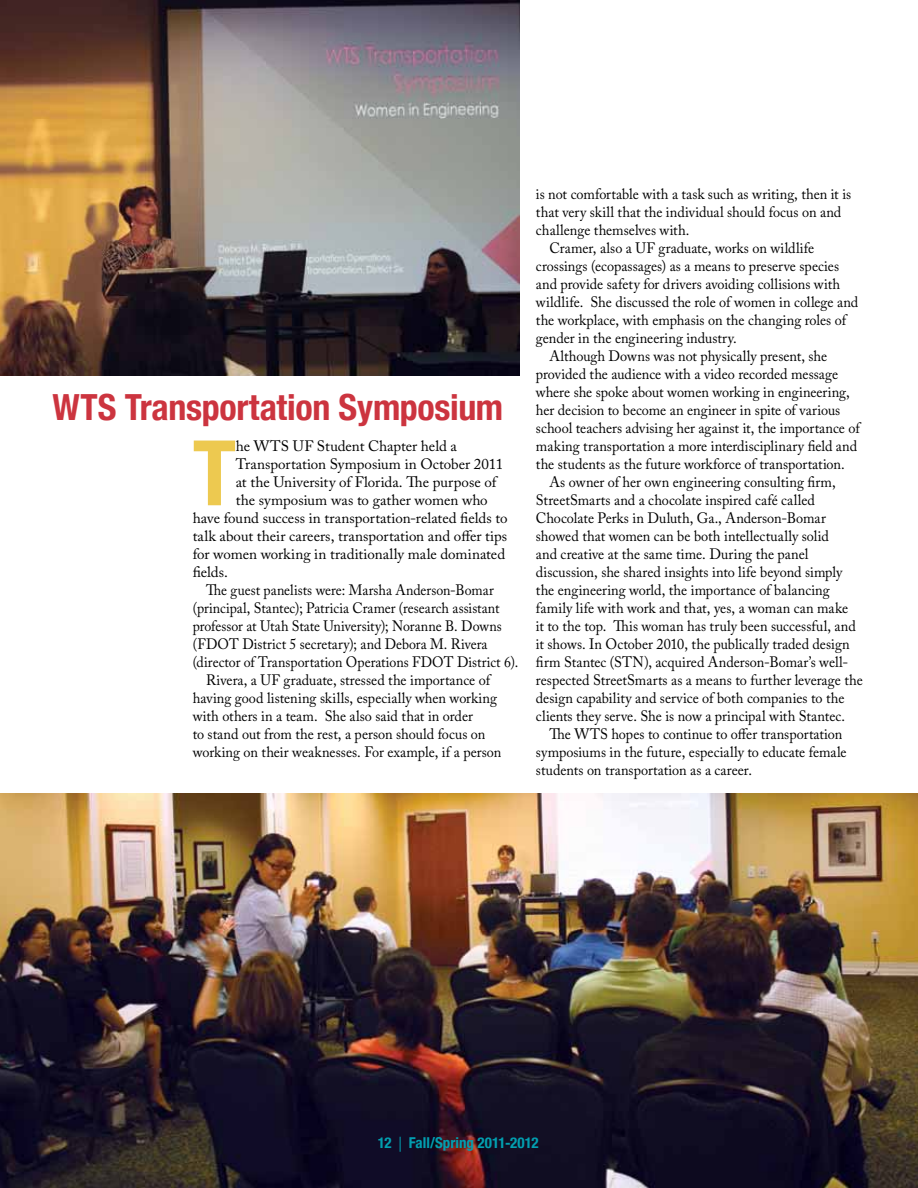
<style>
.page{position:relative;width:918px;height:1188px;background:#fff}
.page>*{position:absolute;margin:0;border:0;box-sizing:border-box;transform-origin:0 0}
.t1{font:700 condensed 90.6px "Helvetica Neue";color:#edc950}
.t2{font:700 condensed 36px "Helvetica Neue";letter-spacing:-.01em;color:#cc343f}
.t3{font:15px "Adobe Caslon Pro";color:#000;scale:.95 1}
.t4{font:15px "Adobe Caslon Pro";color:#000}
.t5{font:15px "Adobe Caslon Pro";color:#000;scale:.93 1}
.t6{font:700 condensed 15px "Helvetica Neue";color:#029fb0}
.s1{font-family:"Myriad Pro";font-weight:400;font-stretch:normal}
</style>
<div class="page">
<img style="left:0;top:794px;width:918px;height:394px">
<img style="left:0;top:0;width:520px;height:376px">
<h2 class="t2" style="left:53px;top:385px;width:452px">WTS Transportation Symposium</h2>
<h1 class="t1" style="left:193px;top:418px;width:45px">T</h1>
<p class="t4" style="left:236px;top:437px;width:223px">he WTS UF Student Chapter held a</p>
<p class="t4" style="left:236px;top:455px;width:269px">Transportation Symposium in October 2011</p>
<p class="t4" style="left:236px;top:473px;width:262px">at the University of Florida. The purpose of</p>
<p class="t4" style="left:236px;top:491px;width:254px">the symposium was to gather women who</p>
<p class="t4" style="left:193px;top:509px;width:316px">have found success in transportation-related fields to</p>
<p class="t4" style="left:193px;top:527px;width:316px">talk about their careers, transportation and offer tips</p>
<p class="t4" style="left:193px;top:545px;width:314px">for women working in traditionally male dominated</p>
<p class="t4" style="left:193px;top:563px;width:37px">fields.</p>
<p class="t5" style="left:206px;top:581px;width:311px">The guest panelists were: Marsha Anderson-Bomar</p>
<p class="t5" style="left:193px;top:599px;width:332px">(principal, Stantec); Patricia Cramer (research assistant</p>
<p class="t5" style="left:193px;top:617px;width:334px">professor at Utah State University); Noranne B. Downs</p>
<p class="t5" style="left:193px;top:635px;width:319px">(FDOT District 5 secretary); and Debora M. Rivera</p>
<p class="t5" style="left:193px;top:653px;width:352px">(director of Transportation Operations FDOT District 6).</p>
<p class="t3" style="left:206px;top:671px;width:300px">Rivera, a UF graduate, stressed the importance of</p>
<p class="t3" style="left:193px;top:689px;width:322px">having good listening skills, especially when working</p>
<p class="t3" style="left:193px;top:707px;width:296px">with others in a team. She also said that in order</p>
<p class="t3" style="left:193px;top:725px;width:310px">to stand out from the rest, a person should focus on</p>
<p class="t3" style="left:193px;top:743px;width:327px">working on their weaknesses. For example, if a person</p>
<p class="t3" style="left:536px;top:185px;width:333px">is not comfortable with a task such as writing, then it is</p>
<p class="t3" style="left:536px;top:203px;width:323px">that very skill that the individual should focus on and</p>
<p class="t3" style="left:536px;top:221px;width:163px">challenge themselves with.</p>
<p class="t3" style="left:549px;top:239px;width:280px">Cramer, also a UF graduate, works on wildlife</p>
<p class="t3" style="left:536px;top:257px;width:321px">crossings (ecopassages) as a means to preserve species</p>
<p class="t3" style="left:536px;top:275px;width:322px">and provide safety for drivers avoiding collisions with</p>
<p class="t3" style="left:536px;top:293px;width:341px">wildlife. She discussed the role of women in college and</p>
<p class="t3" style="left:536px;top:311px;width:328px">the workplace, with emphasis on the changing roles of</p>
<p class="t3" style="left:536px;top:329px;width:213px">gender in the engineering industry.</p>
<p class="t3" style="left:549px;top:347px;width:294px">Although Downs was not physically present, she</p>
<p class="t3" style="left:536px;top:365px;width:320px">provided the audience with a video recorded message</p>
<p class="t3" style="left:536px;top:383px;width:332px">where she spoke about women working in engineering,</p>
<p class="t3" style="left:536px;top:401px;width:322px">her decision to become an engineer in spite of various</p>
<p class="t3" style="left:536px;top:419px;width:342px">school teachers advising her against it, the importance of</p>
<p class="t3" style="left:536px;top:437px;width:340px">making transportation a more interdisciplinary field and</p>
<p class="t3" style="left:536px;top:455px;width:327px">the students as the future workforce of transportation.</p>
<p class="t3" style="left:549px;top:473px;width:303px">As owner of her own engineering consulting firm,</p>
<p class="t3" style="left:536px;top:491px;width:295px">StreetSmarts and a chocolate inspired café called</p>
<p class="t3" style="left:536px;top:509px;width:307px">Chocolate Perks in Duluth, Ga., Anderson-Bomar</p>
<p class="t3" style="left:536px;top:527px;width:310px">showed that women can be both intellectually solid</p>
<p class="t3" style="left:536px;top:545px;width:288px">and creative at the same time. During the panel</p>
<p class="t3" style="left:536px;top:563px;width:324px">discussion, she shared insights into life beyond simply</p>
<p class="t3" style="left:536px;top:581px;width:311px">the engineering world, the importance of balancing</p>
<p class="t3" style="left:536px;top:599px;width:330px">family life with work and that, yes, a woman can make</p>
<p class="t3" style="left:536px;top:617px;width:338px">it to the top. This woman has truly been successful, and</p>
<p class="t3" style="left:536px;top:635px;width:332px">it shows. In October 2010, the publically traded design</p>
<p class="t3" style="left:536px;top:653px;width:330px">firm Stantec (STN), acquired Anderson-Bomar’s well-</p>
<p class="t3" style="left:536px;top:671px;width:346px">respected StreetSmarts as a means to further leverage the</p>
<p class="t3" style="left:536px;top:689px;width:326px">design capability and service of both companies to the</p>
<p class="t3" style="left:536px;top:707px;width:327px">clients they serve. She is now a principal with Stantec.</p>
<p class="t3" style="left:549px;top:725px;width:310px">The WTS hopes to continue to offer transportation</p>
<p class="t3" style="left:536px;top:743px;width:329px">symposiums in the future, especially to educate female</p>
<p class="t3" style="left:536px;top:761px;width:229px">students on transportation as a career.</p>
<p class="t6" style="left:378px;top:1134px;width:162px">12 <span class="s1">|</span> Fall/Spring 2011-2012</p>
</div>
